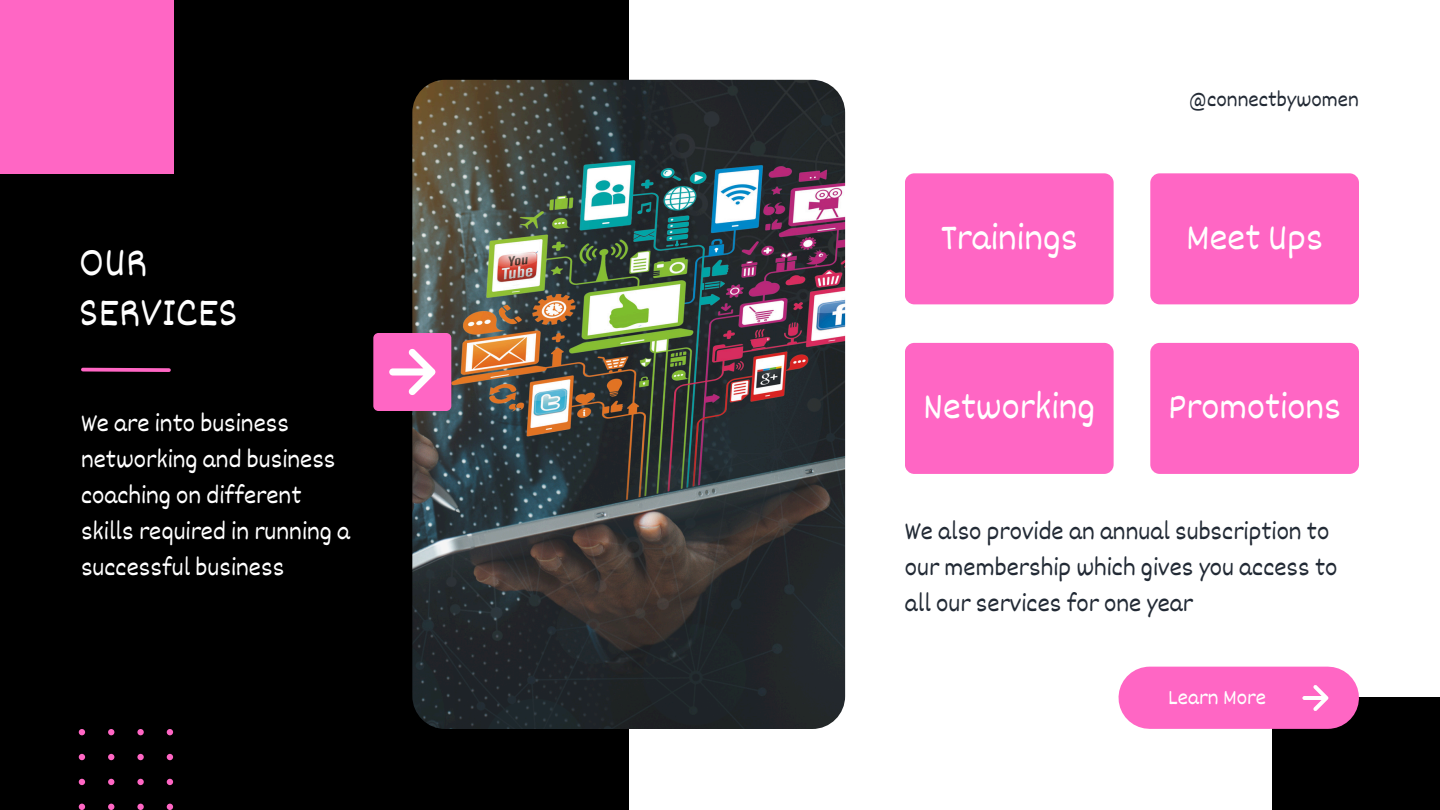
<style>
.page{position:relative;width:1440px;height:810px;background:#fff}
.page>*{position:absolute;margin:0;border:0;box-sizing:border-box;transform-origin:0 0}
.t1{font:42px/50.2px "Dekko";color:#fff}
.t2{font:38px "Dekko";color:#fff}
.t3{font:26px/36px "Dekko";color:#fff}
.t4{font:26px/36px "Dekko";color:#222a35}
.t5{font:22px "Dekko";color:#222a35}
.t6{font:22px "Dekko";color:#fff}
</style>
<div class="page">
<div style="left:0;top:0;width:628px;height:810px;background:#000"></div>
<img style="left:412px;top:80px;width:433px;height:649px;border-radius:33px">
<svg style="left:81px;top:367px;width:90px;height:5px"></svg>
<div style="left:905px;top:173px;width:209px;height:131px;background:#ff66c4;border-radius:9px"></div>
<div style="left:905px;top:343px;width:209px;height:131px;background:#ff66c4;border-radius:9px"></div>
<div style="left:1150px;top:173px;width:209px;height:131px;background:#ff66c4;border-radius:9px"></div>
<div style="left:1150px;top:343px;width:209px;height:131px;background:#ff66c4;border-radius:9px"></div>
<div style="left:1272px;top:698px;width:168px;height:112px;background:#000"></div>
<div style="left:1150px;top:667px;width:178px;height:62px;background:#ff66c4"></div>
<svg style="left:1302px;top:685px;width:26px;height:26px"></svg>
<svg style="left:79px;top:729px;width:94px;height:81px"></svg>
<div style="left:373px;top:333px;width:78px;height:78px;background:#ff66c4;border-radius:5px"></div>
<svg style="left:389px;top:349px;width:46px;height:46px"></svg>
<div style="left:0;top:0;width:173px;height:173px;background:#ff66c4"></div>
<p class="t1" style="left:79px;top:235px;width:160px">OUR<br>SERVICES</p>
<p class="t3" style="left:81px;top:404px;width:271px">We are into business networking and business coaching on different skills required in running a successful business</p>
<h2 class="t2" style="left:941px;top:213px;width:138px">Trainings</h2>
<h2 class="t2" style="left:923px;top:383px;width:173px">Networking</h2>
<p class="t5" style="left:1188px;top:85px;width:172px">@connectbywomen</p>
<h2 class="t2" style="left:1186px;top:213px;width:138px">Meet Ups</h2>
<h2 class="t2" style="left:1168px;top:383px;width:174px">Promotions</h2>
<p class="t4" style="left:905px;top:512px;width:434px">We also provide an annual subscription to our membership which gives you access to all our services for one year</p>
<h3 class="t6" style="left:1168px;top:683px;width:99px">Learn More</h3>
</div>
